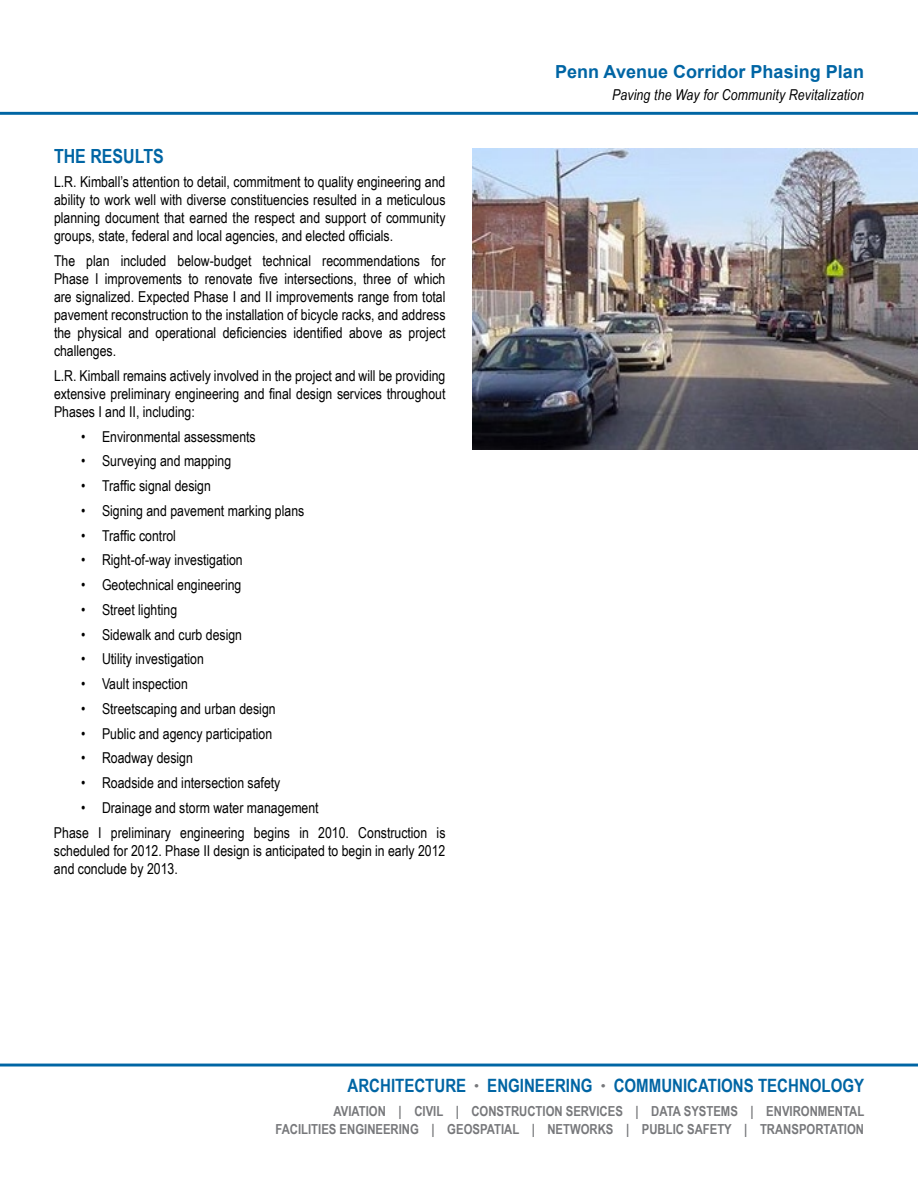
<style>
.page{position:relative;width:918px;height:1188px;background:#fff}
.page>*{position:absolute;margin:0;border:0;box-sizing:border-box;transform-origin:0 0}
.t1{font:700 19.5px "Arial Narrow";color:#0065a4}
.t2{font:700 18.3px "Arial Narrow";color:#0065a4}
.t3{font:700 18px "Arial";color:#0065a4}
.t4{font:15px/18px "Arial Narrow";color:#000;text-align:justify}
.t5{font:italic 15px "Arial Narrow";letter-spacing:.01em;color:#000}
.t6{font:700 13.8px/18.5px "Arial Narrow";color:#77787b;text-align:right}
.s1{font-family:"Arial";font-size:12.3px;color:#77787b}
</style>
<div class="page">
<hr style="left:0;top:112px;width:918px;height:3px;background:#0065a4">
<hr style="left:0;top:1064px;width:918px;height:2px;background:#0065a4">
<img style="left:472px;top:148px;width:446px;height:302px">
<h1 class="t1" style="left:54px;top:141px;width:111px">THE RESULTS</h1>
<p class="t4" style="left:54px;top:173px;width:393px">L.R. Kimball’s attention to detail, commitment to quality engineering and ability to work well with diverse constituencies resulted in a meticulous planning document that earned the respect and support of community groups, state, federal and local agencies, and elected officials.</p>
<p class="t4" style="left:54px;top:251px;width:393px">The plan included below-budget technical recommendations for Phase I improvements to renovate five intersections, three of which are signalized. Expected Phase I and II improvements range from total pavement reconstruction to the installation of bicycle racks, and address the physical and operational deficiencies identified above as project challenges.</p>
<p class="t4" style="left:54px;top:366px;width:393px">L.R. Kimball remains actively involved in the project and will be providing extensive preliminary engineering and final design services throughout Phases I and II, including:</p>
<p class="t4" style="left:81px;top:427px;width:176px">• Environmental assessments</p>
<p class="t4" style="left:81px;top:452px;width:152px">• Surveying and mapping</p>
<p class="t4" style="left:81px;top:476px;width:131px">• Traffic signal design</p>
<p class="t4" style="left:81px;top:501px;width:225px">• Signing and pavement marking plans</p>
<p class="t4" style="left:81px;top:526px;width:97px">• Traffic control</p>
<p class="t4" style="left:81px;top:551px;width:163px">• Right-of-way investigation</p>
<p class="t4" style="left:81px;top:575px;width:162px">• Geotechnical engineering</p>
<p class="t4" style="left:81px;top:600px;width:98px">• Street lighting</p>
<p class="t4" style="left:81px;top:625px;width:163px">• Sidewalk and curb design</p>
<p class="t4" style="left:81px;top:650px;width:124px">• Utility investigation</p>
<p class="t4" style="left:81px;top:674px;width:108px">• Vault inspection</p>
<p class="t4" style="left:81px;top:699px;width:196px">• Streetscaping and urban design</p>
<p class="t4" style="left:81px;top:724px;width:193px">• Public and agency participation</p>
<p class="t4" style="left:81px;top:749px;width:113px">• Roadway design</p>
<p class="t4" style="left:81px;top:773px;width:201px">• Roadside and intersection safety</p>
<p class="t4" style="left:54px;top:795px;width:393px;line-height:24.8px;text-indent:27px">• Drainage and storm water management<br>Phase I preliminary engineering begins in 2010. Construction is</p>
<p class="t4" style="left:54px;top:841px;width:393px">scheduled for 2012. Phase II design is anticipated to begin in early 2012 and conclude by 2013.</p>
<p class="t3" style="left:555px;top:60px;width:310px">Penn Avenue Corridor Phasing Plan</p>
<p class="t5" style="left:612px;top:85px;width:253px">Paving the Way for Community Revitalization</p>
<p class="t2" style="left:348px;top:1072px;width:518px">ARCHITECTURE <span class="s1">•</span> ENGINEERING <span class="s1">•</span> COMMUNICATIONS TECHNOLOGY</p>
<p class="t6" style="left:275px;top:1101px;width:590px">AVIATION | CIVIL | CONSTRUCTION SERVICES | DATA SYSTEMS | ENVIRONMENTAL<br>FACILITIES ENGINEERING | GEOSPATIAL | NETWORKS | PUBLIC SAFETY | TRANSPORTATION</p>
</div>
